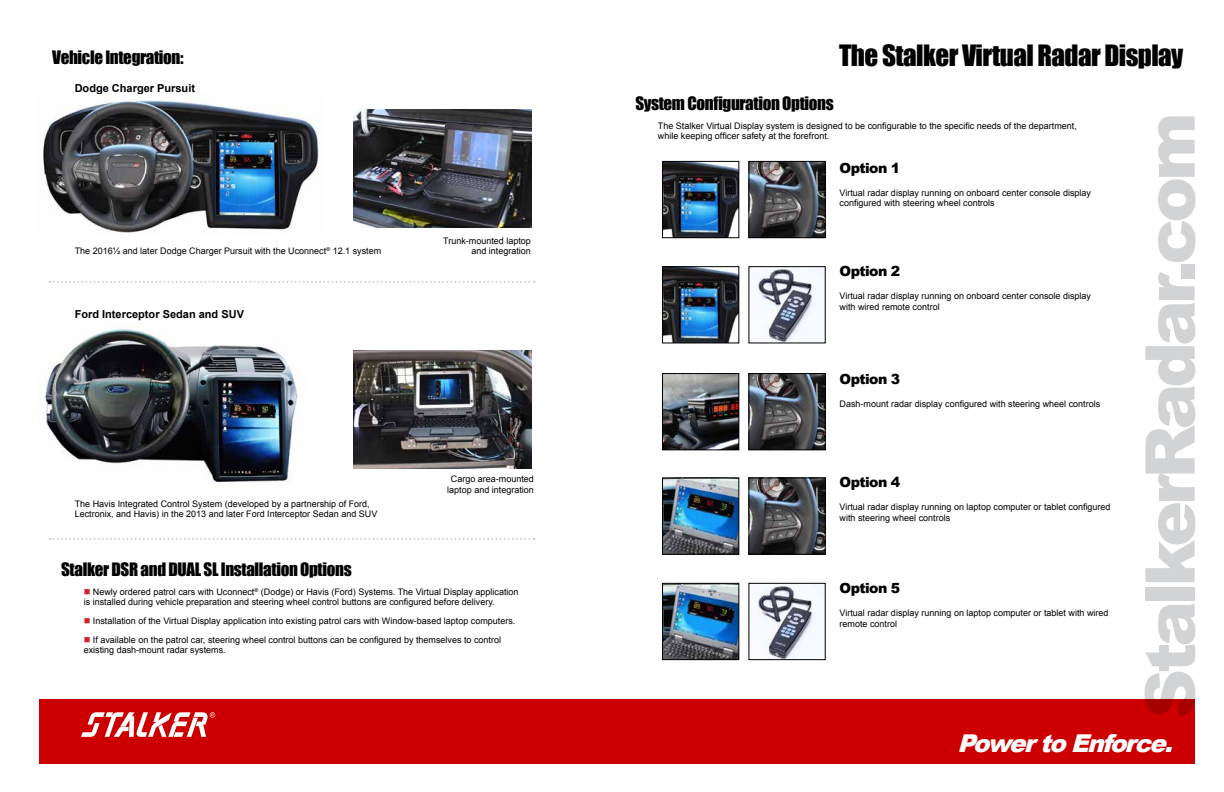
<style>
.page{position:relative;width:1224px;height:792px;background:#fff}
.page>*{position:absolute;margin:0;border:0;box-sizing:border-box;transform-origin:0 0}
.t1{font:900 68.7px "Arial";letter-spacing:-.06em;color:#d1d3d4}
.t2{font:27px "Impact";letter-spacing:-.02em;color:#000}
.t3{font:italic 900 24.5px "Arial";color:#fff}
.t4{font:17px "Impact";letter-spacing:-.02em;color:#000}
.t5{font:900 14px "Arial";letter-spacing:-.04em;color:#000}
.t6{font:700 11px "Arial";color:#000}
.t7{font:9px/10.8px "Arial";color:#000}
.s1{color:#d2232a}
</style>
<div class="page">
<div style="left:40px;top:699px;width:1155px;height:65px;background:#c00"></div>
<svg style="left:81px;top:712px;width:134px;height:25px"></svg>
<img style="left:43px;top:94px;width:276px;height:139px">
<img style="left:45px;top:329px;width:253px;height:154px">
<img style="left:353px;top:109px;width:178px;height:118px">
<img style="left:353px;top:350px;width:178px;height:119px">
<svg style="left:50px;top:281px;width:485px;height:2px"></svg>
<svg style="left:50px;top:538px;width:485px;height:2px"></svg>
<img style="left:751px;top:163px;width:72px;height:73px">
<div style="left:749px;top:161px;width:76px;height:77px;border:1px solid #000"></div>
<img style="left:751px;top:375px;width:72px;height:73px">
<div style="left:749px;top:373px;width:76px;height:77px;border:1px solid #000"></div>
<img style="left:751px;top:480px;width:72px;height:72px">
<div style="left:749px;top:478px;width:76px;height:76px;border:1px solid #000"></div>
<img style="left:758px;top:269px;width:65px;height:72px">
<img style="left:758px;top:585px;width:65px;height:73px">
<div style="left:749px;top:583px;width:76px;height:77px;border:1px solid #000"></div>
<img style="left:664px;top:163px;width:73px;height:73px">
<div style="left:662px;top:161px;width:77px;height:77px;border:1px solid #000"></div>
<img style="left:664px;top:269px;width:73px;height:72px">
<div style="left:662px;top:267px;width:77px;height:76px;border:1px solid #000"></div>
<img style="left:664px;top:375px;width:73px;height:73px">
<div style="left:662px;top:373px;width:77px;height:77px;border:1px solid #000"></div>
<img style="left:664px;top:480px;width:73px;height:72px">
<div style="left:662px;top:478px;width:77px;height:76px;border:1px solid #000"></div>
<img style="left:664px;top:585px;width:73px;height:73px">
<div style="left:662px;top:583px;width:77px;height:77px;border:1px solid #000"></div>
<h3 class="t4" style="left:52px;top:44px;width:133px">Vehicle Integration:</h3>
<p class="t6" style="left:75px;top:81px;width:122px">Dodge Charger Pursuit</p>
<p class="t7" style="left:75px;top:245px;width:308px">The 2016½ and later Dodge Charger Pursuit with the Uconnect<sup>®</sup> 12.1 system</p>
<p class="t6" style="left:75px;top:307px;width:171px">Ford Interceptor Sedan and SUV</p>
<p class="t7" style="left:75px;top:499px;width:304px;line-height:10px">The Havis Integrated Control System (developed by a partnership of Ford,<br>Lectronix, and Havis) in the 2013 and later Ford Interceptor Sedan and SUV</p>
<p class="t7" style="left:443px;top:235px;width:89px;text-align:right">Trunk-mounted laptop and integration</p>
<p class="t7" style="left:447px;top:474px;width:88px;text-align:center">Cargo area-mounted laptop and integration</p>
<h3 class="t4" style="left:61px;top:556px;width:292px">Stalker DSR and DUAL SL Installation Options</h3>
<p class="t7" style="left:84px;top:587px;width:436px;line-height:10px"><span class="s1">■</span> Newly ordered patrol cars with Uconnect<sup>®</sup> (Dodge) or Havis (Ford) Systems. The Virtual Display application is installed during vehicle preparation and steering wheel control buttons are configured before delivery.</p>
<p class="t7" style="left:84px;top:615px;width:433px"><span class="s1">■</span> Installation of the Virtual Display application into existing patrol cars with Window-based laptop computers.</p>
<p class="t7" style="left:84px;top:635px;width:419px;line-height:10px"><span class="s1">■</span> If available on the patrol car, steering wheel control buttons can be configured by themselves to control existing dash-mount radar systems.</p>
<h2 class="t2" style="left:839px;top:35px;width:346px">The Stalker Virtual Radar Display</h2>
<h3 class="t4" style="left:635px;top:90px;width:200px">System Configuration Options</h3>
<p class="t7" style="left:658px;top:121px;width:421px;line-height:10px">The Stalker Virtual Display system is designed to be configurable to the specific needs of the department, while keeping officer safety at the forefront.</p>
<h3 class="t5" style="left:840px;top:158px;width:62px">Option 1</h3>
<p class="t7" style="left:840px;top:187px;width:253px">Virtual radar display running on onboard center console display configured with steering wheel controls</p>
<h3 class="t5" style="left:840px;top:261px;width:62px">Option 2</h3>
<p class="t7" style="left:840px;top:291px;width:253px">Virtual radar display running on onboard center console display with wired remote control</p>
<h3 class="t5" style="left:840px;top:369px;width:62px">Option 3</h3>
<p class="t7" style="left:840px;top:398px;width:262px">Dash-mount radar display configured with steering wheel controls</p>
<h3 class="t5" style="left:840px;top:472px;width:62px">Option 4</h3>
<p class="t7" style="left:840px;top:501px;width:272px">Virtual radar display running on laptop computer or tablet configured with steering wheel controls</p>
<h3 class="t5" style="left:840px;top:578px;width:62px">Option 5</h3>
<p class="t7" style="left:840px;top:608px;width:270px">Virtual radar display running on laptop computer or tablet with wired remote control</p>
<h1 class="t1" style="left:1120px;top:719px;width:608px;rotate:-90deg">StalkerRadar.com</h1>
<h3 class="t3" style="left:957px;top:726px;width:226px">PowertoEnforce.</h3>
</div>
